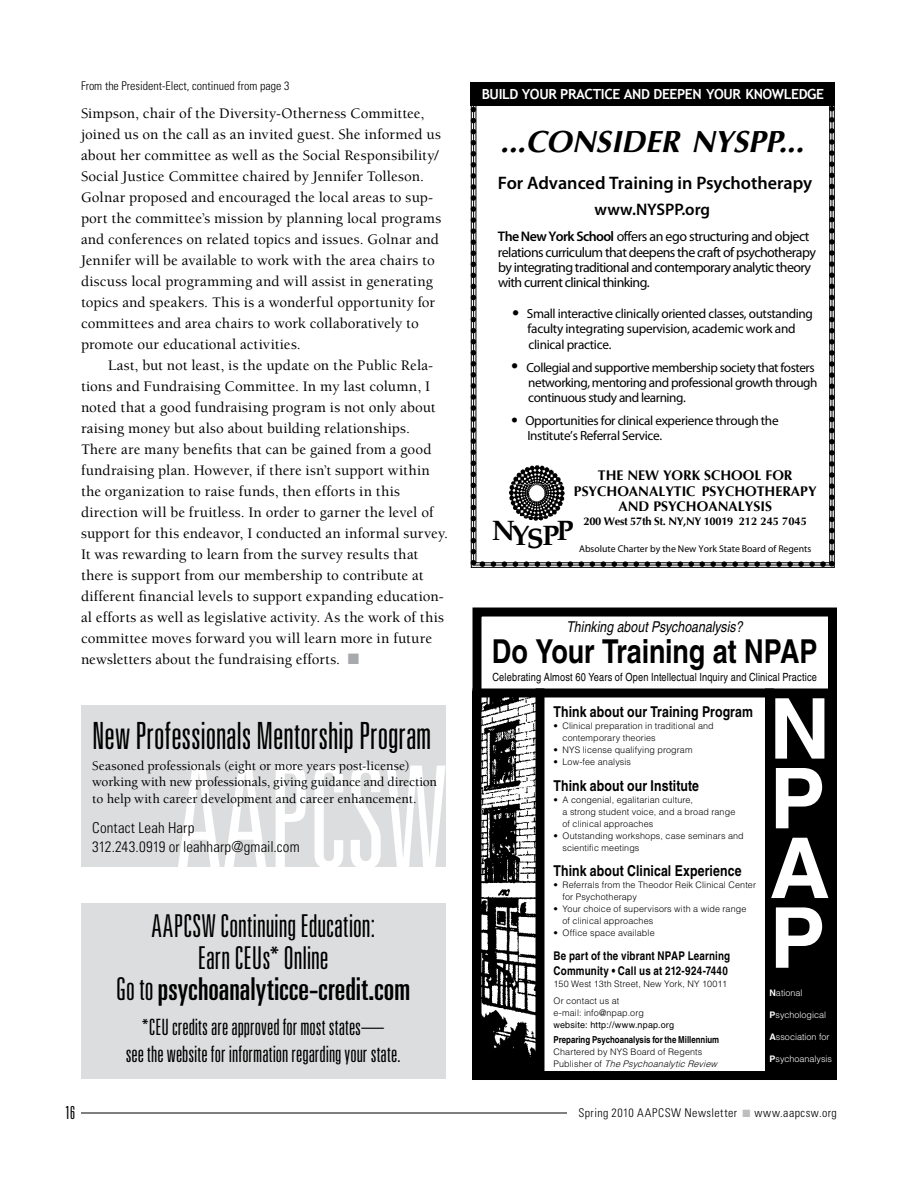
<style>
.page{position:relative;width:918px;height:1188px;background:#fff}
.page>*{position:absolute;margin:0;border:0;box-sizing:border-box;transform-origin:0 0}
.t1{font:700 84px/69.8px "Helvetica";color:#fff;text-align:justify}
.t2{font:300 ultra-condensed 37.5px "Univers LT Std";letter-spacing:-.005em;color:#000}
.t3{font:700 condensed 33px "Helvetica";letter-spacing:-.005em;color:#000}
.t4{font:300 ultra-condensed 31.5px/31.5px "Univers LT Std";color:#000;text-align:center}
.t5{font:italic 700 30.75px "Optima";color:#000}
.t6{font:700 27.9px "Palatino";color:#000}
.t7{font:300 ultra-condensed 22.5px/27px "Univers LT Std";color:#000;text-align:center}
.t8{font:600 18.15px "Myriad Pro";color:#000}
.t9{font:300 ultra-condensed 18px "Univers LT Std";color:#000}
.t10{font:600 16.8px "Myriad Pro";color:#000}
.t11{font:500 15px/21px "Berkeley";letter-spacing:.01em;color:#000}
.t12{font:700 condensed 15px "Helvetica";letter-spacing:.005em;color:#000}
.t13{font:300 condensed 15px/19.5px "Univers LT Std";letter-spacing:.005em;color:#000}
.t14{font:italic condensed 15px "Helvetica";letter-spacing:.005em;color:#000}
.t15{font:13.95px/15.3px "Myriad Pro";letter-spacing:-.04em;color:#000}
.t16{font:700 13.95px/15.9px "Optima";color:#000;text-align:center}
.t17{font:700 13.95px "Trebuchet MS";letter-spacing:-.03em;color:#fff}
.t18{font:500 13.5px/16.5px "Berkeley";color:#000}
.t19{font:13.2px/15.3px "Myriad Pro";letter-spacing:-.025em;color:#000}
.t20{font:700 condensed 12px/15px "Helvetica";letter-spacing:.015em;color:#000}
.t21{font:300 condensed 12px "Univers LT Std";letter-spacing:.04em;color:#000}
.t22{font:300 condensed 12px "Univers LT Std";color:#000}
.t23{font:condensed 11.25px "Helvetica";letter-spacing:.015em;color:#000}
.t24{font:700 11.1px "Optima";letter-spacing:-.03em;color:#000}
.t25{font:9.75px "Myriad Pro";color:#000}
.t26{font:700 condensed 9.6px "Helvetica";color:#000}
.t27{font:300 9px/12px "Helvetica LT Std";letter-spacing:.015em;color:#000}
.t28{font:300 9px "Helvetica LT Std";color:#fff}
.t29{font:9px "Helvetica";letter-spacing:.02em;color:#000}
.s1{color:#a7a9ac}
.s2{font-weight:400}
.s3{font-weight:600}
.s4{font-family:"Helvetica";font-weight:700;font-stretch:condensed;font-size:13.95px}
.s5{font-family:"Helvetica";font-weight:700;font-stretch:condensed}
.s6{font-style:italic}
.s7{font-family:"Helvetica";font-weight:700}
.s8{color:#bcbec0}
</style>
<div class="page">
<hr style="left:81px;top:1113px;width:486px;height:1px;background:#000">
<img style="left:482px;top:698px;width:54px;height:372px">
<div style="left:769px;top:693px;width:63px;height:382px;background:#000"></div>
<div style="left:472px;top:608px;width:365px;height:472px;border:9px solid #000"></div>
<div style="left:536px;top:688px;width:8px;height:392px;background:#000"></div>
<div style="left:765px;top:688px;width:9px;height:392px;background:#000"></div>
<div style="left:472px;top:688px;width:365px;height:10px;background:#000"></div>
<div style="left:81px;top:903px;width:365px;height:176px;background:#dcddde"></div>
<svg style="left:471px;top:106px;width:364px;height:461px"></svg>
<div style="left:471px;top:82px;width:364px;height:24px;background:#000"></div>
<div style="left:81px;top:706px;width:365px;height:161px;background:#dcddde"></div>
<svg style="left:178px;top:765px;width:268px;height:102px"></svg>
<p class="t22" style="left:81px;top:78px;width:210px">From the President-Elect, continued from page 3</p>
<p class="t11" style="left:81px;top:103px;width:362px">Simpson, chair of the Diversity-Otherness Committee, joined us on the call as an invited guest. She informed us about her committee as well as the Social Responsibility/ Social Justice Committee chaired by Jennifer Tolleson.<br>Golnar proposed and encouraged the local areas to sup&shy;port the committee’s mission by planning local programs and conferences on related topics and issues. Golnar and Jennifer will be available to work with the area chairs to discuss local programming and will assist in generating topics and speakers. This is a wonderful opportunity for committees and area chairs to work collaboratively to promote our educational activities.</p>
<p class="t11" style="left:81px;top:355px;width:369px;text-indent:27px">Last, but not least, is the update on the Public Rela&shy;tions and Fundraising Committee. In my last column, I noted that a good fundraising program is not only about raising money but also about building relationships.<br>There are many benefits that can be gained from a good fundraising plan. However, if there isn’t support within the organization to raise funds, then efforts in this direction will be fruitless. In order to garner the level of support for this endeavor, I conducted an informal survey.<br>It was rewarding to learn from the survey results that there is support from our membership to contribute at different financial levels to support expanding education&shy;al efforts as well as legislative activity. As the work of this committee moves forward you will learn more in future newsletters about the fundraising efforts. <span class="s1">■</span></p>
<h2 class="t2" style="left:92px;top:716px;width:341px">New Professionals Mentorship Program</h2>
<p class="t18" style="left:92px;top:758px;width:346px">Seasoned professionals (eight or more years post-license) working with new professionals, giving guidance and direction to help with career development and career enhancement.</p>
<p class="t13" style="left:92px;top:818px;width:209px">Contact Leah Harp<br>312.243.0919 or leahharp@gmail.com</p>
<h3 class="t4" style="left:116px;top:910px;width:296px">AAPCSW Continuing Education:<br>Earn CEUs* Online<br>Go to <span class="s2">psychoanalyticce-credit.com</span></h3>
<h3 class="t7" style="left:126px;top:1013px;width:276px">*CEU credits are approved for most states—<br>see the website for information regarding your state.</h3>
<p class="t17" style="left:482px;top:86px;width:344px">BUILD YOUR PRACTICE AND DEEPEN YOUR KNOWLEDGE</p>
<h3 class="t5" style="left:500px;top:124px;width:305px">...CONSIDER NYSPP...</h3>
<p class="t8" style="left:498px;top:171px;width:316px">For Advanced Training in Psychotherapy</p>
<p class="t10" style="left:595px;top:198px;width:117px">www.NYSPP.org</p>
<p class="t15" style="left:498px;top:229px;width:320px"><span class="s3">TheNewYorkSchool</span> offers an ego structuring and object relations curriculum that deepens the craft of psychotherapy by integrating traditional and contemporary analytic theory with current clinical thinking.</p>
<p class="t19" style="left:528px;top:306px;width:287px;text-indent:-15px"><span class="s4">•</span> Small interactive clinically oriented classes, outstanding faculty integrating supervision, academic work and clinical practice.</p>
<p class="t19" style="left:528px;top:359px;width:291px;text-indent:-16px"><span class="s4">•</span> Collegial and supportive membership society that fosters networking, mentoring and professional growth through continuous study and learning.</p>
<p class="t19" style="left:527px;top:413px;width:253px;text-indent:-16px"><span class="s5">•</span> Opportunities for clinical experience through the<br>Institute’s Referral Service.</p>
<p class="t16" style="left:574px;top:468px;width:244px">THE NEW YORK SCHOOL FOR<br>PSYCHOANALYTIC PSYCHOTHERAPY</p>
<p class="t16" style="left:619px;top:498px;width:155px">AND PSYCHOANALYSIS</p>
<p class="t24" style="left:583px;top:514px;width:225px">200 West 57th St. NY,NY 10019 212 245 7045</p>
<h3 class="t6" style="left:557px;top:507px;width:19px">P</h3>
<h3 class="t6" style="left:492px;top:511px;width:69px">NYSP</h3>
<p class="t25" style="left:579px;top:542px;width:234px">Absolute Charter by the New York State Board of Regents</p>
<p class="t14" style="left:567px;top:618px;width:178px">Thinking about Psychoanalysis?</p>
<h3 class="t3" style="left:492px;top:632px;width:327px">Do Your Training at NPAP</h3>
<p class="t23" style="left:492px;top:671px;width:326px">Celebrating Almost 60 Years of Open Intellectual Inquiry and Clinical Practice</p>
<p class="t12" style="left:554px;top:703px;width:201px">Think about our Training Program</p>
<p class="t27" style="left:562px;top:720px;width:153px;text-indent:-9px">• Clinical preparation in traditional and contemporary theories</p>
<p class="t27" style="left:554px;top:744px;width:141px">• NYS license qualifying program</p>
<p class="t27" style="left:554px;top:756px;width:79px">• Low-fee analysis</p>
<p class="t12" style="left:554px;top:776px;width:147px">Think about our Institute</p>
<p class="t27" style="left:562px;top:794px;width:174px;text-indent:-9px">• A congenial, egalitarian culture,<br>a strong student voice, and a broad range of clinical approaches</p>
<p class="t27" style="left:562px;top:830px;width:183px;text-indent:-9px">• Outstanding workshops, case seminars and scientific meetings</p>
<p class="t12" style="left:554px;top:862px;width:190px">Think about Clinical Experience</p>
<p class="t27" style="left:562px;top:879px;width:195px;text-indent:-9px">• Referrals from the Theodor Reik Clinical Center for Psychotherapy</p>
<p class="t27" style="left:562px;top:903px;width:186px;text-indent:-9px">• Your choice of supervisors with a wide range of clinical approaches</p>
<p class="t27" style="left:554px;top:927px;width:103px">• Office space available</p>
<p class="t20" style="left:554px;top:948px;width:178px">Be part of the vibrant NPAP Learning<br>Community • Call us at 212-924-7440</p>
<p class="t27" style="left:554px;top:976px;width:175px;line-height:16.5px">150 West 13th Street, New York, NY 10011<br>Or contact us at</p>
<p class="t27" style="left:554px;top:1007px;width:92px">e-mail: info@npap.org</p>
<p class="t29" style="left:554px;top:1019px;width:122px">website: http://www.npap.org</p>
<p class="t26" style="left:554px;top:1034px;width:167px">Preparing Psychoanalysis for the Millennium</p>
<p class="t27" style="left:554px;top:1046px;width:168px">Chartered by NYS Board of Regents<br>P u b l i s h e r o f <span class="s6">ThePsychoanalyticReview</span></p>
<h1 class="t1" style="left:770px;top:693px;width:62px">N P A P</h1>
<p class="t28" style="left:770px;top:988px;width:35px"><span class="s7">N</span>ational</p>
<p class="t28" style="left:770px;top:1009px;width:58px"><span class="s7">P</span>sychological</p>
<p class="t28" style="left:770px;top:1031px;width:62px"><span class="s7">A</span>ssociation for</p>
<p class="t28" style="left:770px;top:1053px;width:64px"><span class="s7">P</span>sychoanalysis</p>
<p class="t9" style="left:65px;top:1103px;width:11px">16</p>
<p class="t21" style="left:578px;top:1105px;width:260px">Spring 2010 AAPCSW Newsletter <span class="s8">■</span> www.aapcsw.org</p>
</div>
